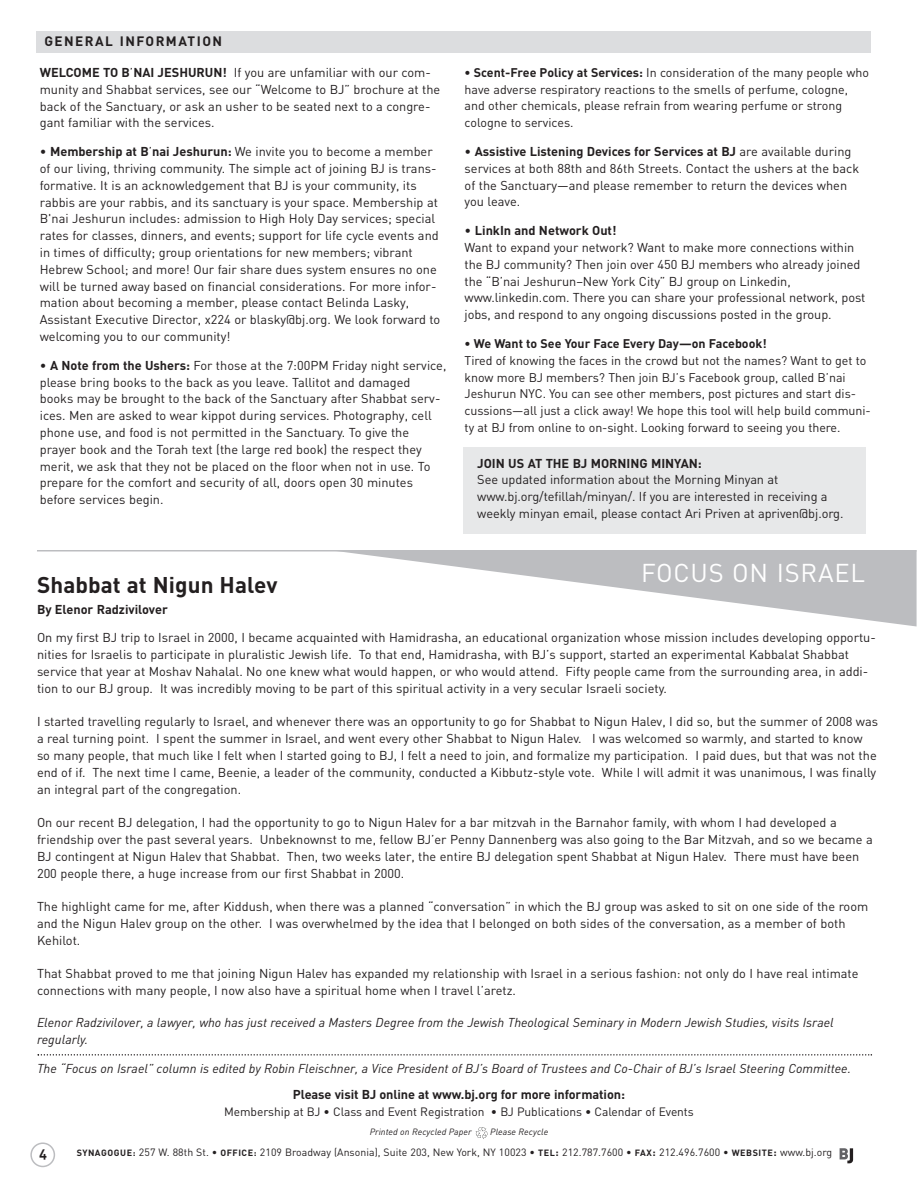
<style>
.page{position:relative;width:918px;height:1188px;background:#fff}
.page>*{position:absolute;margin:0;border:0;box-sizing:border-box;transform-origin:0 0}
.t1{font:25.5px "DIN";letter-spacing:.03em;color:#fff}
.t2{font:700 22.5px "DIN";letter-spacing:.005em;color:#231f20}
.t3{font:700 13.5px "DIN";letter-spacing:.105em;color:#231f20}
.t4{font:13.5px "DIN Bold Alternate";color:#231f20}
.t5{font:12.75px/16.8px "DIN";color:#231f20}
.t6{font:italic 12.75px/16.8px "DIN";color:#231f20}
.t7{font:700 12.75px "DIN";letter-spacing:-.005em;color:#231f20}
.t8{font:12.45px/16.8px "DIN";letter-spacing:-.005em;color:#231f20}
.t9{font:700 12.45px "DIN";color:#231f20}
.t10{font:12px "DIN";letter-spacing:-.005em;color:#231f20}
.t11{font:10.5px "DIN";letter-spacing:.005em;color:#231f20}
.t12{font:italic 9px "DIN";letter-spacing:.005em;color:#231f20}
.s1{font-weight:700}
.s2{font-weight:700;font-size:9px}
</style>
<div class="page">
<div style="left:37px;top:32px;width:834px;height:21px;background:#dcdddf"></div>
<svg style="left:30px;top:1142px;width:25px;height:25px"></svg>
<svg style="left:476px;top:1127px;width:12px;height:12px"></svg>
<div style="left:464px;top:447px;width:402px;height:87px;background:#e7e8e9"></div>
<hr style="left:37px;top:550px;width:880px;height:2px;background:#bcbdc0">
<svg style="left:840px;top:1148px;width:13px;height:15px"></svg>
<svg style="left:331px;top:550px;width:586px;height:76px"></svg>
<svg style="left:38px;top:1054px;width:834px;height:2px"></svg>
<p class="t3" style="left:44px;top:34px;width:179px">GENERAL INFORMATION</p>
<p class="t5" style="left:40px;top:64px;width:402px"><span class="s1">WELCOME TO B</span>’<span class="s1">NAI JESHURUN!</span> If you are unfamiliar with our com&shy;munity and Shabbat services, see our “Welcome to BJ” brochure at the back of the Sanctuary, or ask an usher to be seated next to a congre&shy;gant familiar with the services.</p>
<p class="t5" style="left:40px;top:143px;width:402px">• <span class="s1">Membership at B</span>’<span class="s1">nai Jeshurun:</span> We invite you to become a member of our living, thriving community. The simple act of joining BJ is trans&shy;formative. It is an acknowledgement that BJ is your community, its rabbis are your rabbis, and its sanctuary is your space. Membership at B'nai Jeshurun includes: admission to High Holy Day services; special rates for classes, dinners, and events; support for life cycle events and in times of difficulty; group orientations for new members; vibrant Hebrew School; and more! Our fair share dues system ensures no one will be turned away based on financial considerations. For more infor&shy;mation about becoming a member, please contact Belinda Lasky, Assistant Executive Director, x224 or blasky@bj.org. We look forward to welcoming you to our community!</p>
<p class="t5" style="left:40px;top:357px;width:408px">• <span class="s1">A Note from the Ushers:</span> For those at the 7:00PM Friday night service, please bring books to the back as you leave. Tallitot and damaged books may be brought to the back of the Sanctuary after Shabbat serv&shy;ices. Men are asked to wear kippot during services. Photography, cell phone use, and food is not permitted in the Sanctuary. To give the prayer book and the Torah text (the large red book) the respect they merit, we ask that they not be placed on the floor when not in use. To prepare for the comfort and security of all, doors open 30 minutes before services begin.</p>
<p class="t8" style="left:465px;top:64px;width:406px"><span class="s1">• Scent-Free Policy at Services:</span> In consideration of the many people who have adverse respiratory reactions to the smells of perfume, cologne, and other chemicals, please refrain from wearing perfume or strong cologne to services.</p>
<p class="t5" style="left:465px;top:143px;width:396px">• <span class="s1">Assistive Listening Devices for Services at BJ</span> are available during services at both 88th and 86th Streets. Contact the ushers at the back of the Sanctuary—and please remember to return the devices when you leave.</p>
<p class="t5" style="left:465px;top:222px;width:402px">• <span class="s1">LinkIn and Network Out!<br></span>Want to expand your network? Want to make more connections within the BJ community? Then join over 450 BJ members who already joined the “B’nai Jeshurun–New York City” BJ group on Linkedin, www.linkedin.com. There you can share your professional network, post jobs, and respond to any ongoing discussions posted in the group.</p>
<p class="t9" style="left:465px;top:336px;width:304px">• We Want to See Your Face Every Day—on Facebook!</p>
<p class="t8" style="left:465px;top:352px;width:408px">Tired of knowing the faces in the crowd but not the names? Want to get to know more BJ members? Then join BJ’s Facebook group, called B’nai Jeshurun NYC. You can see other members, post pictures and start dis&shy;cussions—all just a click away! We hope this tool will help build communi&shy;ty at BJ from online to on-sight. Looking forward to seeing you there.</p>
<p class="t7" style="left:477px;top:456px;width:226px">JOIN US AT THE BJ MORNING MINYAN:</p>
<p class="t5" style="left:477px;top:472px;width:368px">See updated information about the Morning Minyan at www.bj.org/tefillah/minyan/. If you are interested in receiving a weekly minyan email, please contact Ari Priven at apriven@bj.org.</p>
<h1 class="t1" style="left:641px;top:558px;width:226px">FOCUS ON ISRAEL</h1>
<h2 class="t2" style="left:37px;top:572px;width:242px">Shabbat at Nigun Halev</h2>
<p class="t7" style="left:37px;top:602px;width:132px">By Elenor Radzivilover</p>
<p class="t5" style="left:37px;top:630px;width:840px">On my first BJ trip to Israel in 2000, I became acquainted with Hamidrasha, an educational organization whose mission includes developing opportu&shy;nities for Israelis to participate in pluralistic Jewish life. To that end, Hamidrasha, with BJ’s support, started an experimental Kabbalat Shabbat service that year at Moshav Nahalal. No one knew what would happen, or who would attend. Fifty people came from the surrounding area, in addi&shy;tion to our BJ group. It was incredibly moving to be part of this spiritual activity in a very secular Israeli society.</p>
<p class="t5" style="left:37px;top:714px;width:843px">I started travelling regularly to Israel, and whenever there was an opportunity to go for Shabbat to Nigun Halev, I did so, but the summer of 2008 was a real turning point. I spent the summer in Israel, and went every other Shabbat to Nigun Halev. I was welcomed so warmly, and started to know so many people, that much like I felt when I started going to BJ, I felt a need to join, and formalize my participation. I paid dues, but that was not the end of if. The next time I came, Beenie, a leader of the community, conducted a Kibbutz-style vote. While I will admit it was unanimous, I was finally an integral part of the congregation.</p>
<p class="t5" style="left:37px;top:814px;width:837px">On our recent BJ delegation, I had the opportunity to go to Nigun Halev for a bar mitzvah in the Barnahor family, with whom I had developed a friendship over the past several years. Unbeknownst to me, fellow BJ’er Penny Dannenberg was also going to the Bar Mitzvah, and so we became a BJ contingent at Nigun Halev that Shabbat. Then, two weeks later, the entire BJ delegation spent Shabbat at Nigun Halev. There must have been 200 people there, a huge increase from our first Shabbat in 2000.</p>
<p class="t5" style="left:37px;top:898px;width:833px">The highlight came for me, after Kiddush, when there was a planned “conversation” in which the BJ group was asked to sit on one side of the room and the Nigun Halev group on the other. I was overwhelmed by the idea that I belonged on both sides of the conversation, as a member of both<br>Kehilot.</p>
<p class="t5" style="left:37px;top:966px;width:823px">That Shabbat proved to me that joining Nigun Halev has expanded my relationship with Israel in a serious fashion: not only do I have real intimate connections with many people, I now also have a spiritual home when I travel l’aretz.</p>
<p class="t6" style="left:37px;top:1014px;width:798px">Elenor Radzivilover, a lawyer, who has just received a Masters Degree from the Jewish Theological Seminary in Modern Jewish Studies, visits Israel regularly.</p>
<p class="t6" style="left:37px;top:1059px;width:815px">The “Focus on Israel” column is edited by Robin Fleischner, a Vice President of BJ’s Board of Trustees and Co-Chair of BJ’s Israel Steering Committee.</p>
<p class="t4" style="left:39px;top:1146px;width:9px">4</p>
<p class="t7" style="left:293px;top:1088px;width:334px">Please visit BJ online at www.bj.org for more information:</p>
<p class="t10" style="left:224px;top:1105px;width:471px">Membership at BJ • Class and Event Registration • BJ Publications • Calendar of Events</p>
<p class="t12" style="left:370px;top:1127px;width:104px">Printed on Recycled Paper</p>
<p class="t12" style="left:490px;top:1127px;width:60px">Please Recycle</p>
<p class="t11" style="left:77px;top:1146px;width:757px"><span class="s2">SYNAGOGUE:</span> 257 W. 88th St. • <span class="s2">OFFICE:</span> 2109 Broadway (Ansonia), Suite 203, New York, NY 10023 • <span class="s2">TEL</span><span class="s1">:</span> 212.787.7600 • <span class="s2">FAX</span><span class="s1">:</span> 212.496.7600 • <span class="s2">WEBSITE</span><span class="s1">:</span> www.bj.org</p>
</div>
